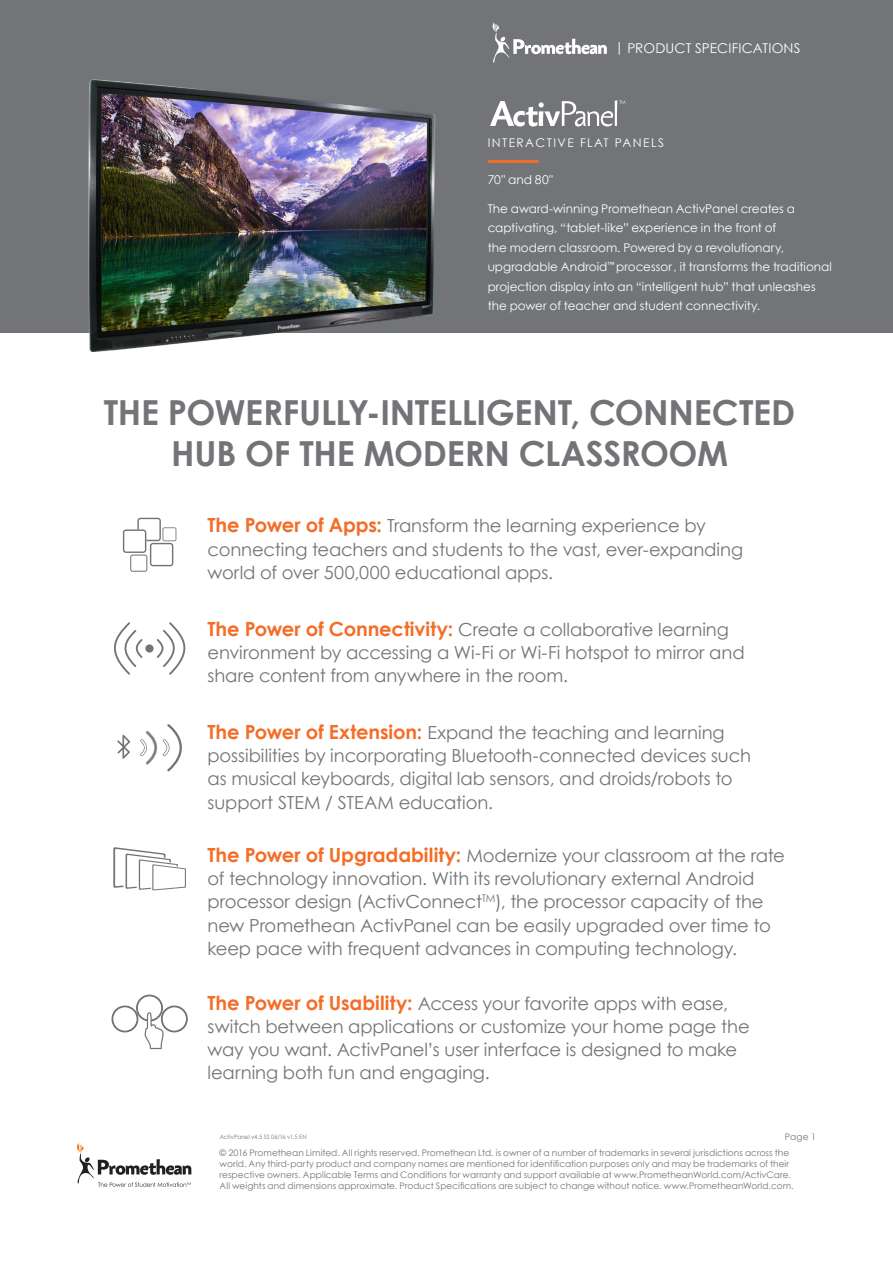
<style>
.page{position:relative;width:893px;height:1263px;background:#fff}
.page>*{position:absolute;margin:0;border:0;box-sizing:border-box;transform-origin:0 0}
.t1{font:700 34.5px/41.4px "Century Gothic";letter-spacing:-.01em;color:#727477;text-align:center}
.t2{font:18px/23.2px "Century Gothic";letter-spacing:-.005em;color:#727477}
.Product_Specificatio{font:13.5px "Century Gothic";letter-spacing:.015em;color:#fff}
.t3{font:12.15px "Century Gothic";color:#fff}
.t4{font:12px/19.5px "Century Gothic";color:#fff}
.t5{font:12px "Century Gothic";letter-spacing:.12em;color:#fff}
.t6{font:9px/10.8px "Century Gothic";letter-spacing:.005em;color:#727477}
.t7{font:6px "Century Gothic";letter-spacing:.01em;color:#727477;scale:.96 1}
.s1{font-weight:700;font-size:19.5px;color:#f36e28}
</style>
<div class="page">
<div style="left:0;top:0;width:893px;height:332px;background:#727477"></div>
<hr style="left:488px;top:160px;width:51px;height:3px;background:#f36e28">
<svg style="left:493px;top:22px;width:114px;height:41px"></svg>
<svg style="left:77px;top:1143px;width:114px;height:44px"></svg>
<svg style="left:490px;top:100px;width:135px;height:27px"></svg>
<img style="left:80px;top:79px;width:372px;height:273px">
<svg style="left:123px;top:518px;width:53px;height:54px"></svg>
<svg style="left:113px;top:847px;width:73px;height:43px"></svg>
<svg style="left:111px;top:994px;width:77px;height:55px"></svg>
<svg style="left:114px;top:622px;width:72px;height:53px"></svg>
<svg style="left:117px;top:735px;width:13px;height:24px"></svg>
<svg style="left:140px;top:731px;width:17px;height:33px"></svg>
<svg style="left:163px;top:724px;width:19px;height:47px"></svg>
<p class="Product_Specificatio" style="left:615px;top:40px;width:187px">| PRODUCT SPECIFICATIONS</p>
<p class="t5" style="left:488px;top:135px;width:178px">INTERACTIVE FLAT PANELS</p>
<p class="t3" style="left:488px;top:172px;width:67px">70" and 80"</p>
<p class="t4" style="left:488px;top:198px;width:346px">The award-winning Promethean ActivPanel creates a captivating, “tablet-like” experience in the front of<br>the modern classroom. Powered by a revolutionary, upgradable Android<sup>™</sup> processor, it transforms the traditional projection display into an “intelligent hub” that unleashes the power of teacher and student connectivity.</p>
<p class="t1" style="left:104px;top:391px;width:693px">THE POWERFULLY-INTELLIGENT, CONNECTED<br>HUB OF THE MODERN CLASSROOM</p>
<p class="t2" style="left:208px;top:514px;width:537px"><span class="s1">The Power of Apps:</span> Transform the learning experience by connecting teachers and students to the vast, ever-expanding world of over 500,000 educational apps.</p>
<p class="t2" style="left:208px;top:617px;width:539px"><span class="s1">The Power of Connectivity:</span> Create a collaborative learning environment by accessing a Wi-Fi or Wi-Fi hotspot to mirror and share content from anywhere in the room.</p>
<p class="t2" style="left:208px;top:720px;width:545px"><span class="s1">The Power of Extension:</span> Expand the teaching and learning possibilities by incorporating Bluetooth-connected devices such as musical keyboards, digital lab sensors, and droids/robots to support STEM / STEAM education.</p>
<p class="t2" style="left:208px;top:843px;width:579px"><span class="s1">The Power of Upgradability:</span> Modernize your classroom at the rate of technology innovation. With its revolutionary external Android processor design (ActivConnect<sup>TM</sup>), the processor capacity of the new Promethean ActivPanel can be easily upgraded over time to keep pace with frequent advances in computing technology.</p>
<p class="t2" style="left:208px;top:991px;width:544px"><span class="s1">The Power of Usability:</span> Access your favorite apps with ease, switch between applications or customize your home page the way you want. ActivPanel’s user interface is designed to make learning both fun and engaging.</p>
<p class="t6" style="left:785px;top:1131px;width:33px">Page 1</p>
<p class="t7" style="left:220px;top:1133px;width:92px">ActivPanel v4.5 SS 06/16 v1.5 EN</p>
<p class="t6" style="left:220px;top:1147px;width:575px">© 2016 Promethean Limited. All rights reserved. Promethean Ltd. is owner of a number of trademarks in several jurisdictions across the world. Any third-party product and company names are mentioned for identification purposes only and may be trademarks of their respective owners. Applicable Terms and Conditions for warranty and support available at www.PrometheanWorld.com/ActivCare.<br>All weights and dimensions approximate. Product Specifications are subject to change without notice. www.PrometheanWorld.com.</p>
</div>
